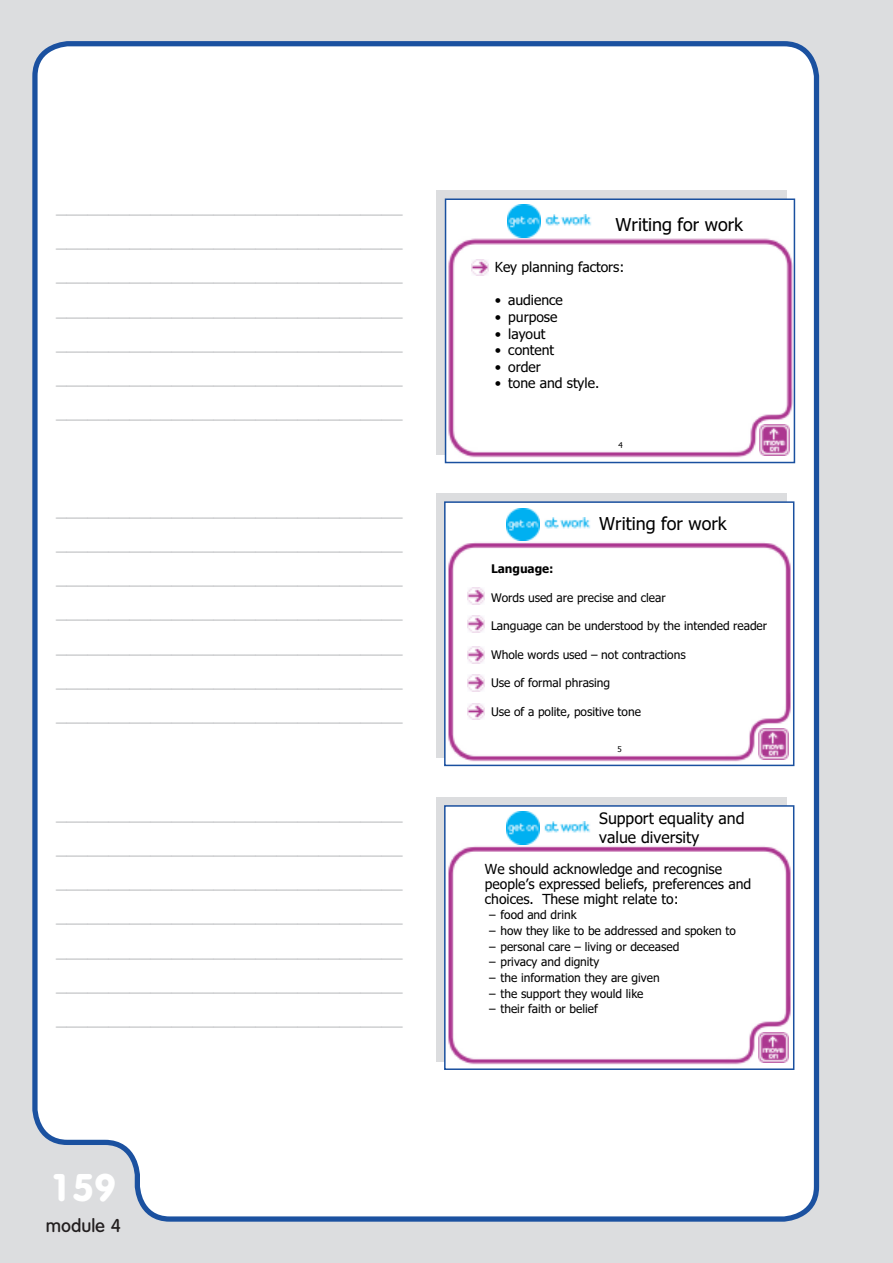
<style>
.page{position:relative;width:893px;height:1263px;background:#dcdddf}
.page>*{position:absolute;margin:0;border:0;box-sizing:border-box;transform-origin:0 0}
.t1{font:700 37.5px "Volkswagen";color:#fff}
.t2{font:700 21px/34.2px "Gill Sans";color:#bcbdc0;text-align:justify}
.t3{font:500 18px "Volkswagen";color:#231f20}
.t4{font:17.85px "Tahoma+T42+KIDWXN";color:#000}
.t5{font:17.85px "Tahoma+T42+HETKWW";color:#000}
.t6{font:15.75px/18.9px "Tahoma+T42+CYRGWO";color:#000}
.t7{font:13.95px/15px "Tahoma+T42+CYRGWO";color:#000}
.t8{font:13.95px "Tahoma+T42+KIDWXN";color:#000}
.t9{font:11.85px "Tahoma+T42+CYRGWO";color:#000}
.t10{font:11.85px "Tahoma+T42+HETKWW";color:#000}
.t11{font:11.85px "Tahoma Bold+T42+XQLYQF";color:#000}
.t12{font:7.95px "Tahoma+T42+KIDWXN";color:#000}
.t13{font:7.95px "Tahoma+T42+HETKWW";color:#000}
</style>
<div class="page">
<div style="left:32px;top:41px;width:788px;height:1181px;background:#fff"></div>
<div style="left:437px;top:190px;width:350px;height:265px;background:#dcdddf"></div>
<img style="left:448px;top:201px;width:344px;height:259px">
<img style="left:759px;top:425px;width:31px;height:30px">
<img style="left:508px;top:204px;width:32px;height:33px">
<img style="left:543px;top:214px;width:51px;height:12px">
<img style="left:472px;top:259px;width:17px;height:17px">
<div style="left:445px;top:198px;width:350px;height:265px;border:2px solid #1a509f"></div>
<div style="left:436px;top:493px;width:350px;height:265px;background:#dcdddf"></div>
<img style="left:447px;top:504px;width:344px;height:259px">
<img style="left:758px;top:728px;width:31px;height:31px">
<img style="left:506px;top:508px;width:33px;height:33px">
<img style="left:542px;top:518px;width:51px;height:12px">
<img style="left:468px;top:588px;width:17px;height:17px">
<img style="left:468px;top:616px;width:17px;height:17px">
<img style="left:468px;top:647px;width:17px;height:17px">
<img style="left:468px;top:675px;width:17px;height:17px">
<img style="left:468px;top:703px;width:17px;height:17px">
<div style="left:444px;top:501px;width:350px;height:265px;border:2px solid #1a509f"></div>
<div style="left:436px;top:797px;width:350px;height:265px;background:#dcdddf"></div>
<img style="left:447px;top:808px;width:344px;height:259px">
<img style="left:758px;top:1032px;width:31px;height:31px">
<img style="left:506px;top:812px;width:33px;height:32px">
<img style="left:542px;top:821px;width:51px;height:12px">
<div style="left:444px;top:805px;width:350px;height:265px;border:2px solid #1a509f"></div>
<p class="t2" style="left:56px;top:190px;width:348px">_________________________________ _________________________________ _________________________________ _________________________________ _________________________________ _________________________________ _________________________________</p>
<p class="t2" style="left:56px;top:493px;width:348px">_________________________________ _________________________________ _________________________________ _________________________________ _________________________________ _________________________________ _________________________________</p>
<p class="t2" style="left:56px;top:797px;width:348px">_________________________________ _________________________________ _________________________________ _________________________________ _________________________________ _________________________________ _________________________________</p>
<h1 class="t1" style="left:50px;top:1166px;width:68px">159</h1>
<p class="t3" style="left:46px;top:1215px;width:77px">module 4</p>
<p class="t4" style="left:615px;top:217px;width:130px">Writing for work</p>
<p class="t8" style="left:495px;top:261px;width:131px">Key planning factors:</p>
<p class="t8" style="left:495px;top:294px;width:69px">• audience</p>
<p class="t8" style="left:495px;top:311px;width:64px">• purpose</p>
<p class="t8" style="left:495px;top:328px;width:52px">• layout</p>
<p class="t8" style="left:495px;top:344px;width:61px">• content</p>
<p class="t8" style="left:495px;top:361px;width:47px">• order</p>
<p class="t8" style="left:495px;top:378px;width:106px">• tone and style.</p>
<p class="t12" style="left:618px;top:442px;width:6px">4</p>
<p class="t5" style="left:599px;top:517px;width:129px">Writing for work</p>
<p class="t11" style="left:491px;top:564px;width:64px">Language:</p>
<p class="t10" style="left:491px;top:593px;width:176px">Words used are precise and clear</p>
<p class="t10" style="left:491px;top:621px;width:278px">Language can be understood by the intended reader</p>
<p class="t10" style="left:491px;top:650px;width:196px">Whole words used – not contractions</p>
<p class="t10" style="left:491px;top:678px;width:121px">Use of formal phrasing</p>
<p class="t10" style="left:491px;top:707px;width:151px">Use of a polite, positive tone</p>
<p class="t13" style="left:617px;top:746px;width:6px">5</p>
<p class="t6" style="left:599px;top:810px;width:147px">Support equality and value diversity</p>
<p class="t7" style="left:485px;top:862px;width:268px">We should acknowledge and recognise people’s expressed beliefs, preferences and choices. These might relate to:</p>
<p class="t9" style="left:489px;top:910px;width:89px">– food and drink</p>
<p class="t9" style="left:489px;top:926px;width:248px">– how they like to be addressed and spoken to</p>
<p class="t9" style="left:489px;top:942px;width:191px">– personal care – living or deceased</p>
<p class="t9" style="left:489px;top:957px;width:112px">– privacy and dignity</p>
<p class="t9" style="left:489px;top:973px;width:172px">– the information they are given</p>
<p class="t9" style="left:489px;top:989px;width:156px">– the support they would like</p>
<p class="t9" style="left:489px;top:1004px;width:110px">– their faith or belief</p>
</div>
